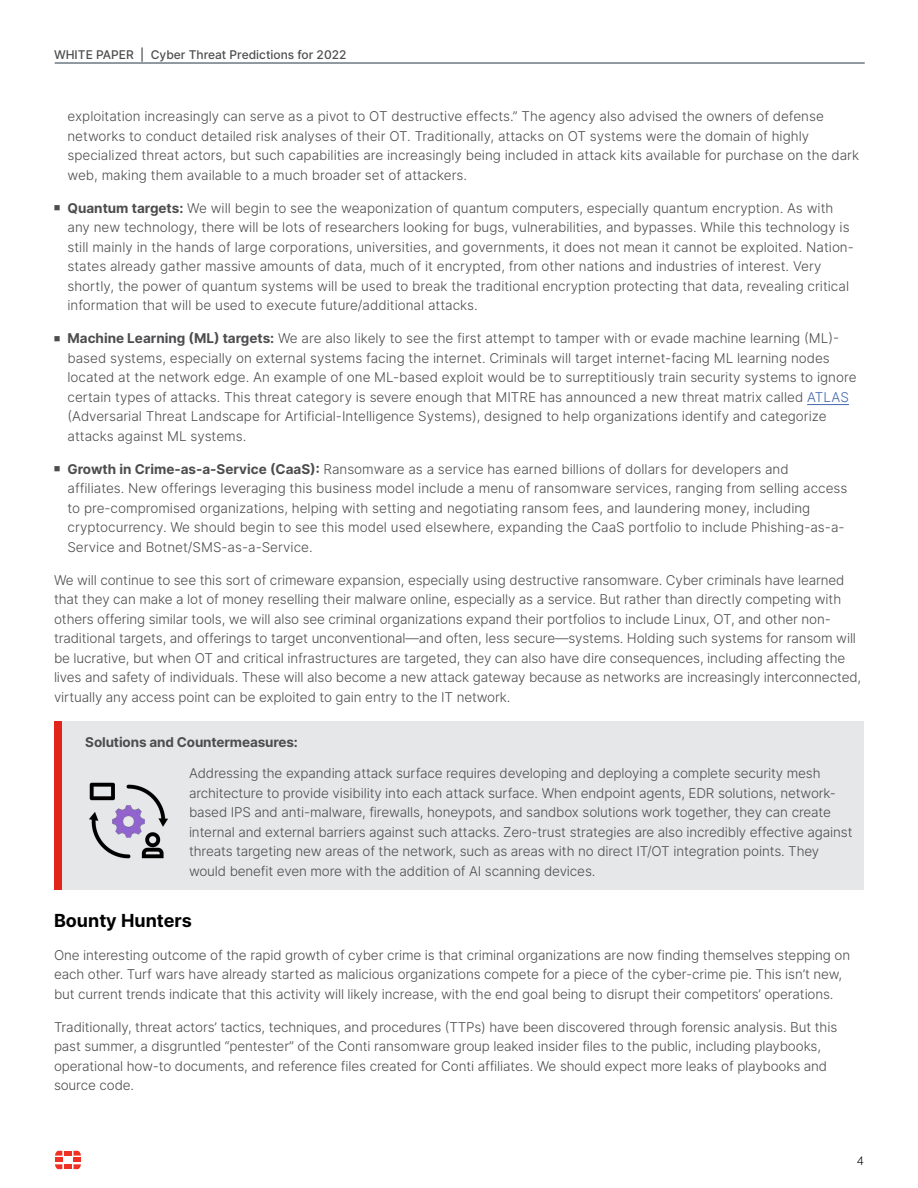
<style>
.page{position:relative;width:918px;height:1188px;background:#fff}
.page>*{position:absolute;margin:0;border:0;box-sizing:border-box;transform-origin:0 0}
.t1{font:700 18px "Inter";color:#000}
.t2{font:300 13.5px/19.5px "Inter";letter-spacing:-.01em;color:#4d4d4f}
.t3{font:700 13.5px "Inter";letter-spacing:-.01em;color:#4d4d4f}
.t4{font:500 12px "Inter";color:#4d4d4f}
.t5{font:300 12px "Helvetica Neue LT Pro";color:#000}
.s1{font-weight:700}
.s2{color:#4266ae}
</style>
<div class="page">
<hr style="left:55px;top:63px;width:810px;height:1px;background:#243746">
<div style="left:64px;top:1151px;width:8px;height:5px;background:#ee3124"></div>
<div style="left:64px;top:1164px;width:8px;height:5px;background:#ee3124"></div>
<svg style="left:55px;top:1151px;width:7px;height:18px"></svg>
<svg style="left:74px;top:1151px;width:7px;height:18px"></svg>
<hr style="left:807px;top:404px;width:42px;height:1px;background:#4266ae">
<div style="left:62px;top:721px;width:802px;height:169px;background:#e6e7e8"></div>
<div style="left:54px;top:721px;width:8px;height:169px;background:#e1251b"></div>
<img style="left:89px;top:782px;width:79px;height:77px">
<p class="t4" style="left:54px;top:46px;width:294px">WHITE PAPER | Cyber Threat Predictions for 2022</p>
<p class="t2" style="left:68px;top:106px;width:793px">exploitation increasingly can serve as a pivot to OT destructive effects.” The agency also advised the owners of defense networks to conduct detailed risk analyses of their OT. Traditionally, attacks on OT systems were the domain of highly specialized threat actors, but such capabilities are increasingly being included in attack kits available for purchase on the dark web, making them available to a much broader set of attackers.</p>
<p class="t2" style="left:68px;top:198px;width:788px;text-indent:-14px">■ <span class="s1">Quantum targets:</span> We will begin to see the weaponization of quantum computers, especially quantum encryption. As with any new technology, there will be lots of researchers looking for bugs, vulnerabilities, and bypasses. While this technology is still mainly in the hands of large corporations, universities, and governments, it does not mean it cannot be exploited. Nation&shy;states already gather massive amounts of data, much of it encrypted, from other nations and industries of interest. Very shortly, the power of quantum systems will be used to break the traditional encryption protecting that data, revealing critical information that will be used to execute future/additional attacks.</p>
<p class="t2" style="left:68px;top:328px;width:791px;text-indent:-14px">■ <span class="s1">Machine Learning (ML) targets:</span> We are also likely to see the first attempt to tamper with or evade machine learning (ML)- based systems, especially on external systems facing the internet. Criminals will target internet-facing ML learning nodes located at the network edge. An example of one ML-based exploit would be to surreptitiously train security systems to ignore certain types of attacks. This threat category is severe enough that MITRE has announced a new threat matrix called <span class="s2">ATLAS </span>(Adversarial Threat Landscape for Artificial-Intelligence Systems), designed to help organizations identify and categorize attacks against ML systems.</p>
<p class="t2" style="left:68px;top:459px;width:781px;text-indent:-14px">■ <span class="s1">Growth in Crime-as-a-Service (CaaS):</span> Ransomware as a service has earned billions of dollars for developers and affiliates. New offerings leveraging this business model include a menu of ransomware services, ranging from selling access to pre-compromised organizations, helping with setting and negotiating ransom fees, and laundering money, including cryptocurrency. We should begin to see this model used elsewhere, expanding the CaaS portfolio to include Phishing-as-a-Service and Botnet/SMS-as-a-Service.</p>
<p class="t2" style="left:54px;top:570px;width:809px">We will continue to see this sort of crimeware expansion, especially using destructive ransomware. Cyber criminals have learned that they can make a lot of money reselling their malware online, especially as a service. But rather than directly competing with others offering similar tools, we will also see criminal organizations expand their portfolios to include Linux, OT, and other non&shy;traditional targets, and offerings to target unconventional—and often, less secure—systems. Holding such systems for ransom will be lucrative, but when OT and critical infrastructures are targeted, they can also have dire consequences, including affecting the lives and safety of individuals. These will also become a new attack gateway because as networks are increasingly interconnected, virtually any access point can be exploited to gain entry to the IT network.</p>
<p class="t3" style="left:85px;top:733px;width:214px">Solutions and Countermeasures:</p>
<p class="t2" style="left:189px;top:763px;width:665px">Addressing the expanding attack surface requires developing and deploying a complete security mesh architecture to provide visibility into each attack surface. When endpoint agents, EDR solutions, network&shy;based IPS and anti-malware, firewalls, honeypots, and sandbox solutions work together, they can create internal and external barriers against such attacks. Zero-trust strategies are also incredibly effective against threats targeting new areas of the network, such as areas with no direct IT/OT integration points. They would benefit even more with the addition of AI scanning devices.</p>
<h1 class="t1" style="left:54px;top:907px;width:139px">Bounty Hunters</h1>
<p class="t2" style="left:54px;top:945px;width:798px">One interesting outcome of the rapid growth of cyber crime is that criminal organizations are now finding themselves stepping on each other. Turf wars have already started as malicious organizations compete for a piece of the cyber-crime pie. This isn’t new, but current trends indicate that this activity will likely increase, with the end goal being to disrupt their competitors’ operations.</p>
<p class="t2" style="left:54px;top:1017px;width:785px">Traditionally, threat actors’ tactics, techniques, and procedures (TTPs) have been discovered through forensic analysis. But this past summer, a disgruntled “pentester” of the Conti ransomware group leaked insider files to the public, including playbooks, operational how-to documents, and reference files created for Conti affiliates. We should expect more leaks of playbooks and source code.</p>
<p class="t5" style="left:857px;top:1154px;width:8px">4</p>
</div>
